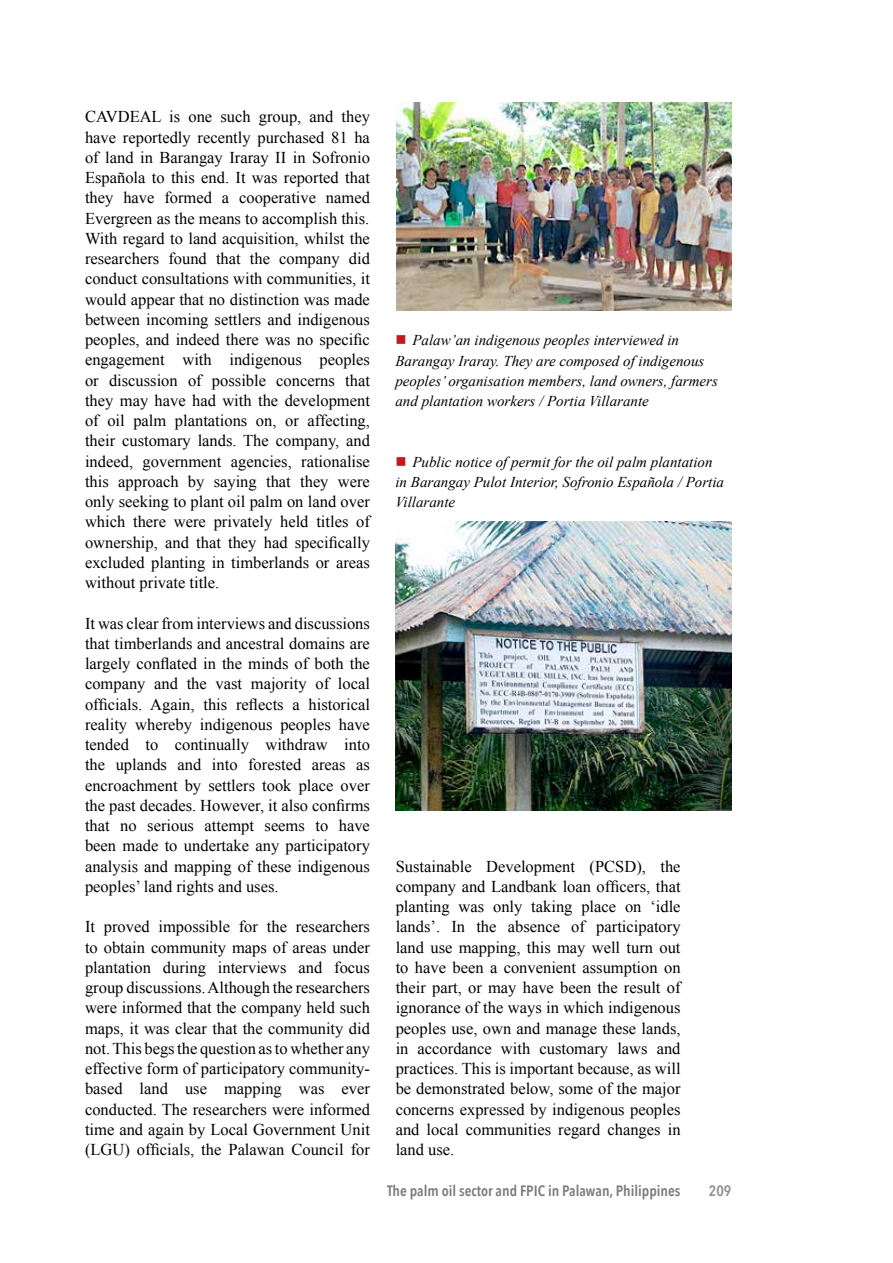
<style>
.page{position:relative;width:893px;height:1263px;background:#fff}
.page>*{position:absolute;margin:0;border:0;box-sizing:border-box;transform-origin:0 0}
.t1{font:16.5px/20.2px "Times New Roman";color:#000;text-align:justify}
.t2{font:italic 15px/20.2px "Times New Roman";color:#000}
.t3{font:600 15px "Avenir Next Condensed";color:#7c7b7b}
.t4{font:600 15px "Avenir Next Condensed";color:#94908f}
.s1{color:#c51a1b}
</style>
<div class="page">
<img style="left:396px;top:102px;width:335px;height:208px">
<img style="left:395px;top:521px;width:336px;height:290px">
<p class="t1" style="left:85px;top:106px;width:286px">CAVDEAL is one such group, and they have reportedly recently purchased 81 ha of land in Barangay Iraray II in Sofronio Española to this end. It was reported that they have formed a cooperative named Evergreen as the means to accomplish this.<br>With regard to land acquisition, whilst the researchers found that the company did conduct consultations with communities, it would appear that no distinction was made between incoming settlers and indigenous peoples, and indeed there was no specific engagement with indigenous peoples or discussion of possible concerns that they may have had with the development of oil palm plantations on, or affecting, their customary lands. The company, and indeed, government agencies, rationalise this approach by saying that they were only seeking to plant oil palm on land over which there were privately held titles of ownership, and that they had specifically excluded planting in timberlands or areas without private title.</p>
<p class="t1" style="left:85px;top:613px;width:286px">It was clear from interviews and discussions that timberlands and ancestral domains are largely conflated in the minds of both the company and the vast majority of local officials. Again, this reflects a historical reality whereby indigenous peoples have tended to continually withdraw into the uplands and into forested areas as encroachment by settlers took place over the past decades. However, it also confirms that no serious attempt seems to have been made to undertake any participatory analysis and mapping of these indigenous peoples’ land rights and uses.</p>
<p class="t1" style="left:85px;top:916px;width:286px">It proved impossible for the researchers to obtain community maps of areas under plantation during interviews and focus group discussions. Although the researchers were informed that the company held such maps, it was clear that the community did not. This begs the question as to whether any effective form of participatory community&shy;based land use mapping was ever conducted. The researchers were informed time and again by Local Government Unit (LGU) officials, the Palawan Council for</p>
<p class="t2" style="left:395px;top:330px;width:324px"><span class="s1">■</span> Palaw’an indigenous peoples interviewed in Barangay Iraray. They are composed of indigenous peoples’ organisation members, land owners, farmers and plantation workers / Portia Villarante</p>
<p class="t2" style="left:395px;top:451px;width:330px"><span class="s1">■</span> Public notice of permit for the oil palm plantation in Barangay Pulot Interior, Sofronio Española / Portia<br>Villarante</p>
<p class="t1" style="left:396px;top:856px;width:286px">Sustainable Development (PCSD), the company and Landbank loan officers, that planting was only taking place on ‘idle lands’. In the absence of participatory land use mapping, this may well turn out to have been a convenient assumption on their part, or may have been the result of ignorance of the ways in which indigenous peoples use, own and manage these lands, in accordance with customary laws and practices. This is important because, as will be demonstrated below, some of the major concerns expressed by indigenous peoples and local communities regard changes in land use.</p>
<p class="t3" style="left:387px;top:1182px;width:295px">The palm oil sector and FPIC in Palawan, Philippines</p>
<p class="t4" style="left:709px;top:1181px;width:24px">209</p>
</div>
